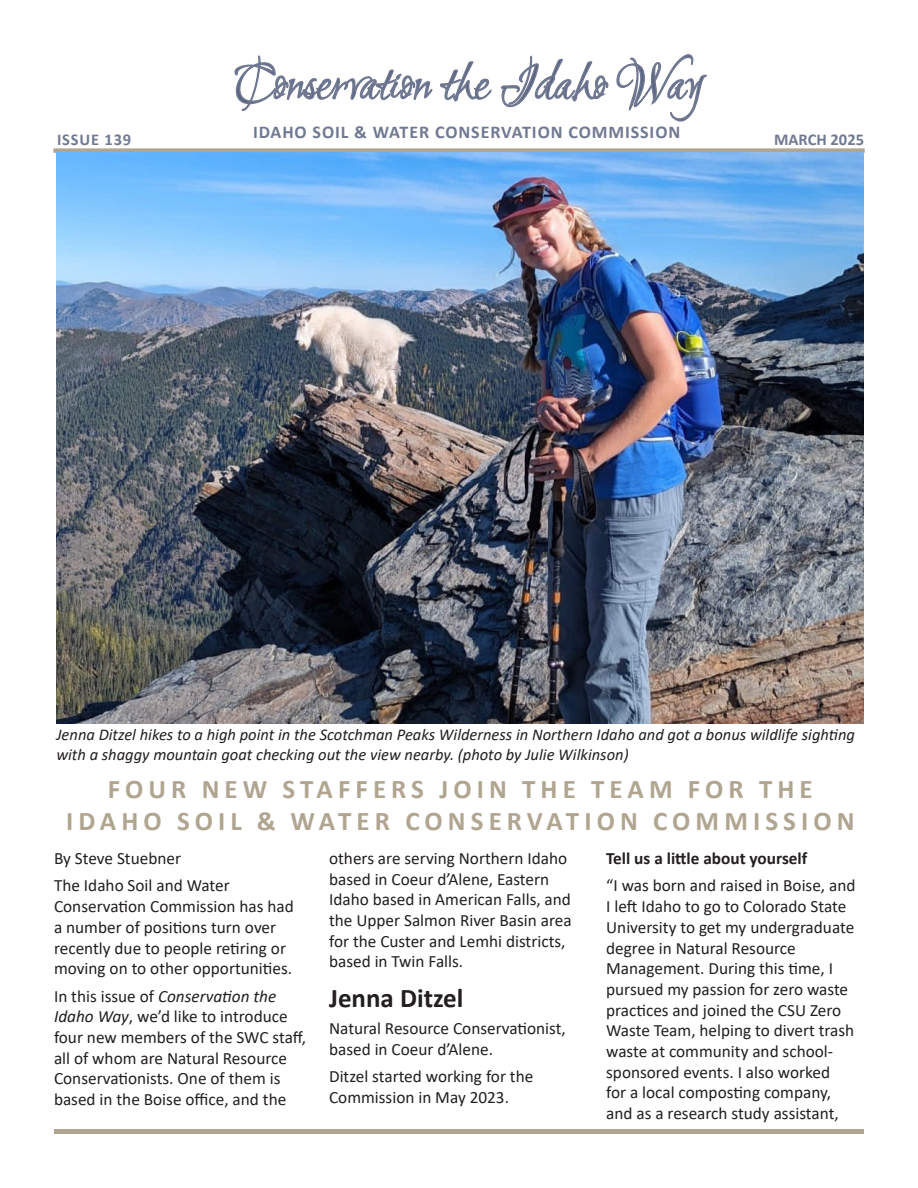
<style>
.page{position:relative;width:918px;height:1188px;background:#fff}
.page>*{position:absolute;margin:0;border:0;box-sizing:border-box;transform-origin:0 0}
.headline{font:700 27px/32.4px "Calibri";letter-spacing:.19em;color:#b0a590;text-align:center}
.t1{font:700 27px "Calibri";color:#231f20}
.t2{font:700 18px "Calibri";letter-spacing:.05em;color:#707991}
.t3{font:17.25px/20.7px "Calibri";color:#231f20}
.t4{font:700 17.25px "Calibri";color:#231f20}
.t5{font:italic 16.5px/19.8px "Calibri";color:#231f20}
.Bullets_1{font:700 16.5px "Calibri";color:#707991}
.Bullets_1-2{font:700 16.5px "Calibri";letter-spacing:.05em;color:#707991}
.s1{font-style:italic}
</style>
<div class="page">
<svg style="left:234px;top:55px;width:258px;height:56px"></svg>
<svg style="left:500px;top:55px;width:109px;height:53px"></svg>
<svg style="left:616px;top:54px;width:91px;height:68px"></svg>
<svg style="left:53px;top:148px;width:812px;height:6px;fill:#b0a590"></svg>
<div style="left:54px;top:1129px;width:810px;height:5px;background:#b0a590"></div>
<img style="left:56px;top:153px;width:807px;height:571px">
<p class="Bullets_1-2" style="left:57px;top:128px;width:76px">ISSUE 139</p>
<p class="t2" style="left:253px;top:119px;width:429px">IDAHO SOIL &amp; WATER CONSERVATION COMMISSION</p>
<p class="Bullets_1" style="left:774px;top:128px;width:91px">MARCH 2025</p>
<p class="t5" style="left:56px;top:724px;width:800px">Jenna Ditzel hikes to a high point in the Scotchman Peaks Wilderness in Northern Idaho and got a bonus wildlife sighting with a shaggy mountain goat checking out the view nearby. (photo by Julie Wilkinson)</p>
<p class="headline" style="left:66px;top:772px;width:790px">FOUR NEW STAFFERS JOIN THE TEAM FOR THE<br>IDAHO SOIL &amp; WATER CONSERVATION COMMISSION</p>
<p class="t3" style="left:54px;top:847px;width:129px">By Steve Stuebner</p>
<p class="t3" style="left:54px;top:875px;width:241px">The Idaho Soil and Water<br>Conservation Commission has had a number of positions turn over recently due to people retiring or moving on to other opportunities.</p>
<p class="t3" style="left:54px;top:985px;width:254px">In this issue of <span class="s1">Conservation the<br>Idaho Way</span>, we’d like to introduce four new members of the SWC staff, all of whom are Natural Resource<br>Conservationists. One of them is based in the Boise office, and the</p>
<p class="t3" style="left:329px;top:847px;width:244px">others are serving Northern Idaho based in Coeur d’Alene, Eastern<br>Idaho based in American Falls, and the Upper Salmon River Basin area for the Custer and Lemhi districts, based in Twin Falls.</p>
<p class="t1" style="left:329px;top:979px;width:136px">Jenna Ditzel</p>
<p class="t3" style="left:329px;top:1018px;width:238px">Natural Resource Conservationist, based in Coeur d’Alene.</p>
<p class="t3" style="left:329px;top:1066px;width:206px">Ditzel started working for the<br>Commission in May 2023.</p>
<p class="t4" style="left:606px;top:846px;width:203px">Tell us a little about yourself</p>
<p class="t3" style="left:606px;top:875px;width:251px">“I was born and raised in Boise, and<br>I left Idaho to go to Colorado State<br>University to get my undergraduate degree in Natural Resource<br>Management. During this time, I pursued my passion for zero waste practices and joined the CSU Zero<br>Waste Team, helping to divert trash waste at community and school&shy;sponsored events. I also worked<br>for a local composting company, and as a research study assistant,</p>
</div>
